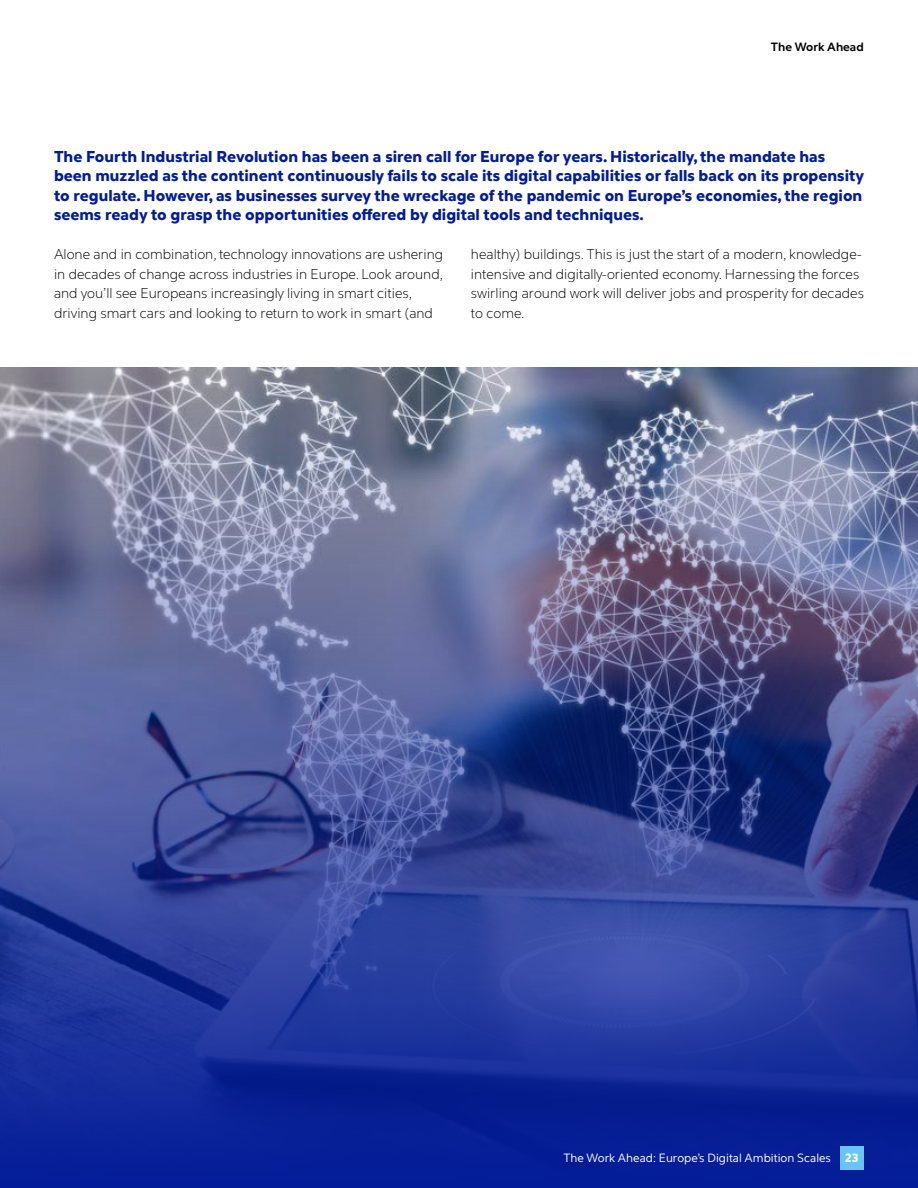
<style>
.page{position:relative;width:918px;height:1188px;background:#fff}
.page>*{position:absolute;margin:0;border:0;box-sizing:border-box;transform-origin:0 0}
.t1{font:800 15.75px/19.5px "Cognizant Sans";color:#031c99}
.t2{font:300 14.25px/19.5px "Cognizant Sans";color:#000}
.t3{font:12px "Cognizant Sans";color:#fff}
.t4{font:700 12px "Cognizant Sans";color:#000}
.s1{font-weight:800}
</style>
<div class="page">
<img style="left:0;top:368px;width:918px;height:820px">
<div style="left:840px;top:1146px;width:24px;height:24px;background:#67c5f9"></div>
<p class="t4" style="left:771px;top:39px;width:94px">The Work Ahead</p>
<p class="t1" style="left:54px;top:146px;width:812px">The Fourth Industrial Revolution has been a siren call for Europe for years. Historically, the mandate has been muzzled as the continent continuously fails to scale its digital capabilities or falls back on its propensity to regulate. However, as businesses survey the wreckage of the pandemic on Europe’s economies, the region seems ready to grasp the opportunities offered by digital tools and techniques.</p>
<p class="t2" style="left:54px;top:245px;width:391px">Alone and in combination, technology innovations are ushering in decades of change across industries in Europe. Look around, and you’ll see Europeans increasingly living in smart cities, driving smart cars and looking to return to work in smart (and</p>
<p class="t2" style="left:471px;top:245px;width:395px">healthy) buildings. This is just the start of a modern, knowledge&shy;intensive and digitally-oriented economy. Harnessing the forces swirling around work will deliver jobs and prosperity for decades to come.</p>
<p class="t3" style="left:564px;top:1151px;width:297px">The Work Ahead: Europe’s Digital Ambition Scales <span class="s1">23</span></p>
</div>
